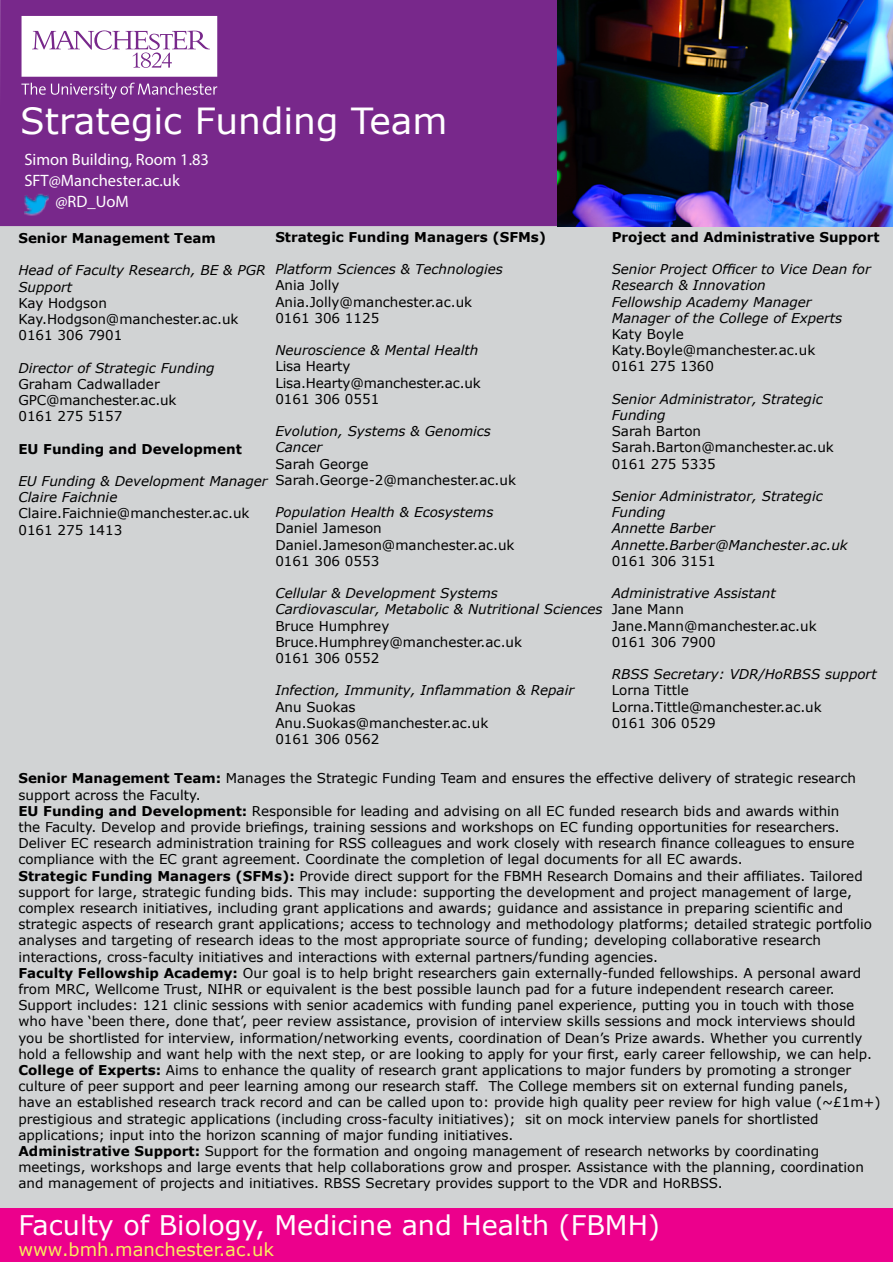
<style>
.page{position:relative;width:893px;height:1263px;background:#fff}
.page>*{position:absolute;margin:0;border:0;box-sizing:border-box;transform-origin:0 0}
.t1{font:36px "Verdana";color:#fff}
.t2{font:27px "Verdana";color:#fff}
.t3{font:18px "Verdana";color:#f8ee5d}
.t4{font:16.5px "Myriad Pro";color:#fff}
.t5{font:13.5px/16.2px "Verdana";color:#000}
.t6{font:italic 13.5px/16.2px "Verdana";color:#000}
.t7{font:700 13.5px "Verdana";color:#000}
.s1{font-weight:700}
</style>
<div class="page">
<div style="left:0;top:202px;width:893px;height:1032px;background:#d1d3d4"></div>
<div style="left:0;top:1208px;width:893px;height:54px;background:#ec008c"></div>
<div style="left:0;top:0;width:557px;height:226px;background:#78288b"></div>
<img style="left:557px;top:0;width:336px;height:226px">
<svg style="left:9px;top:0;width:208px;height:77px"></svg>
<svg style="left:21px;top:83px;width:196px;height:16px;background:#904e9f"></svg>
<img style="left:24px;top:192px;width:24px;height:24px">
<h1 class="t1" style="left:20px;top:96px;width:429px">Strategic Funding Team</h1>
<p class="t4" style="left:24px;top:149px;width:186px">Simon Building, Room 1.83</p>
<p class="t4" style="left:24px;top:170px;width:157px">SFT@Manchester.ac.uk</p>
<p class="t4" style="left:55px;top:191px;width:75px">@RD_UoM</p>
<p class="t7" style="left:275px;top:227px;width:272px">Strategic Funding Managers (SFMs)</p>
<p class="t6" style="left:275px;top:261px;width:229px">Platform Sciences &amp; Technologies</p>
<p class="t5" style="left:275px;top:277px;width:198px">Ania Jolly<br>Ania.Jolly@manchester.ac.uk<br>0161 306 1125</p>
<p class="t6" style="left:275px;top:342px;width:205px">Neuroscience &amp; Mental Health</p>
<p class="t5" style="left:275px;top:358px;width:207px">Lisa Hearty<br>Lisa.Hearty@manchester.ac.uk<br>0161 306 0551</p>
<p class="t6" style="left:275px;top:423px;width:217px">Evolution, Systems &amp; Genomics<br>Cancer</p>
<p class="t5" style="left:275px;top:455px;width:242px">Sarah George<br>Sarah.George-2@manchester.ac.uk</p>
<p class="t6" style="left:275px;top:504px;width:220px">Population Health &amp; Ecosystems</p>
<p class="t5" style="left:275px;top:520px;width:241px">Daniel Jameson<br>Daniel.Jameson@manchester.ac.uk<br>0161 306 0553</p>
<p class="t6" style="left:275px;top:585px;width:329px">Cellular &amp; Development Systems<br>Cardiovascular, Metabolic &amp; Nutritional Sciences</p>
<p class="t5" style="left:275px;top:617px;width:248px">Bruce Humphrey<br>Bruce.Humphrey@manchester.ac.uk<br>0161 306 0552</p>
<p class="t6" style="left:275px;top:682px;width:300px">Infection, Immunity, Inflammation &amp; Repair</p>
<p class="t5" style="left:275px;top:698px;width:214px">Anu Suokas<br>Anu.Suokas@manchester.ac.uk<br>0161 306 0562</p>
<p class="t7" style="left:18px;top:229px;width:199px">Senior Management Team</p>
<p class="t6" style="left:18px;top:262px;width:249px">Head of Faculty Research, BE &amp; PGR<br>Support</p>
<p class="t5" style="left:18px;top:295px;width:222px">Kay Hodgson<br>Kay.Hodgson@manchester.ac.uk<br>0161 306 7901</p>
<p class="t6" style="left:18px;top:359px;width:198px">Director of Strategic Funding</p>
<p class="t5" style="left:18px;top:376px;width:160px">Graham Cadwallader<br>GPC@manchester.ac.uk<br>0161 275 5157</p>
<p class="t7" style="left:18px;top:439px;width:225px">EU Funding and Development</p>
<p class="t6" style="left:18px;top:473px;width:251px">EU Funding &amp; Development Manager<br>Claire Faichnie</p>
<p class="t5" style="left:18px;top:505px;width:233px">Claire.Faichnie@manchester.ac.uk<br>0161 275 1413</p>
<p class="t7" style="left:612px;top:227px;width:269px">Project and Administrative Support</p>
<p class="t6" style="left:612px;top:261px;width:261px">Senior Project Officer to Vice Dean for<br>Research &amp; Innovation<br>Fellowship Academy Manager<br>Manager of the College of Experts</p>
<p class="t5" style="left:612px;top:326px;width:205px">Katy Boyle<br>Katy.Boyle@manchester.ac.uk<br>0161 275 1360</p>
<p class="t6" style="left:612px;top:391px;width:213px">Senior Administrator, Strategic<br>Funding</p>
<p class="t5" style="left:612px;top:423px;width:224px">Sarah Barton<br>Sarah.Barton@manchester.ac.uk<br>0161 275 5335</p>
<p class="t6" style="left:612px;top:488px;width:238px">Senior Administrator, Strategic<br>Funding<br>Annette Barber<br>Annette.Barber@Manchester.ac.uk</p>
<p class="t5" style="left:612px;top:553px;width:105px">0161 306 3151</p>
<p class="t6" style="left:612px;top:585px;width:166px">Administrative Assistant</p>
<p class="t5" style="left:612px;top:601px;width:206px">Jane Mann<br>Jane.Mann@manchester.ac.uk<br>0161 306 7900</p>
<p class="t6" style="left:612px;top:666px;width:266px">RBSS Secretary: VDR/HoRBSS support</p>
<p class="t5" style="left:612px;top:682px;width:212px">Lorna Tittle<br>Lorna.Tittle@manchester.ac.uk<br>0161 306 0529</p>
<p class="t5" style="left:18px;top:770px;width:864px"><span class="s1">Senior Management Team:</span> Manages the Strategic Funding Team and ensures the effective delivery of strategic research support across the Faculty.<br><span class="s1">EU Funding and Development:</span> Responsible for leading and advising on all EC funded research bids and awards within<br>the Faculty. Develop and provide briefings, training sessions and workshops on EC funding opportunities for researchers.<br>Deliver EC research administration training for RSS colleagues and work closely with research finance colleagues to ensure compliance with the EC grant agreement. Coordinate the completion of legal documents for all EC awards.<br><span class="s1">Strategic Funding Managers (SFMs):</span> Provide direct support for the FBMH Research Domains and their affiliates. Tailored support for large, strategic funding bids. This may include: supporting the development and project management of large, complex research initiatives, including grant applications and awards; guidance and assistance in preparing scientific and strategic aspects of research grant applications; access to technology and methodology platforms; detailed strategic portfolio analyses and targeting of research ideas to the most appropriate source of funding; developing collaborative research interactions, cross-faculty initiatives and interactions with external partners/funding agencies.<br><span class="s1">Faculty Fellowship Academy:</span> Our goal is to help bright researchers gain externally-funded fellowships. A personal award from MRC, Wellcome Trust, NIHR or equivalent is the best possible launch pad for a future independent research career.<br>Support includes: 121 clinic sessions with senior academics with funding panel experience, putting you in touch with those who have ‘been there, done that’, peer review assistance, provision of interview skills sessions and mock interviews should you be shortlisted for interview, information/networking events, coordination of Dean’s Prize awards. Whether you currently hold a fellowship and want help with the next step, or are looking to apply for your first, early career fellowship, we can help.<br><span class="s1">College of Experts:</span> Aims to enhance the quality of research grant applications to major funders by promoting a stronger culture of peer support and peer learning among our research staff. The College members sit on external funding panels, have an established research track record and can be called upon to: provide high quality peer review for high value (~£1m+) prestigious and strategic applications (including cross-faculty initiatives); sit on mock interview panels for shortlisted applications; input into the horizon scanning of major funding initiatives.<br><span class="s1">Administrative Support:</span> Support for the formation and ongoing management of research networks by coordinating meetings, workshops and large events that help collaborations grow and prosper. Assistance with the planning, coordination and management of projects and initiatives. RBSS Secretary provides support to the VDR and HoRBSS.</p>
<h2 class="t2" style="left:18px;top:1206px;width:643px">Faculty of Biology, Medicine and Health (FBMH)</h2>
<h3 class="t3" style="left:18px;top:1237px;width:257px">www.bmh.manchester.ac.uk</h3>
</div>
